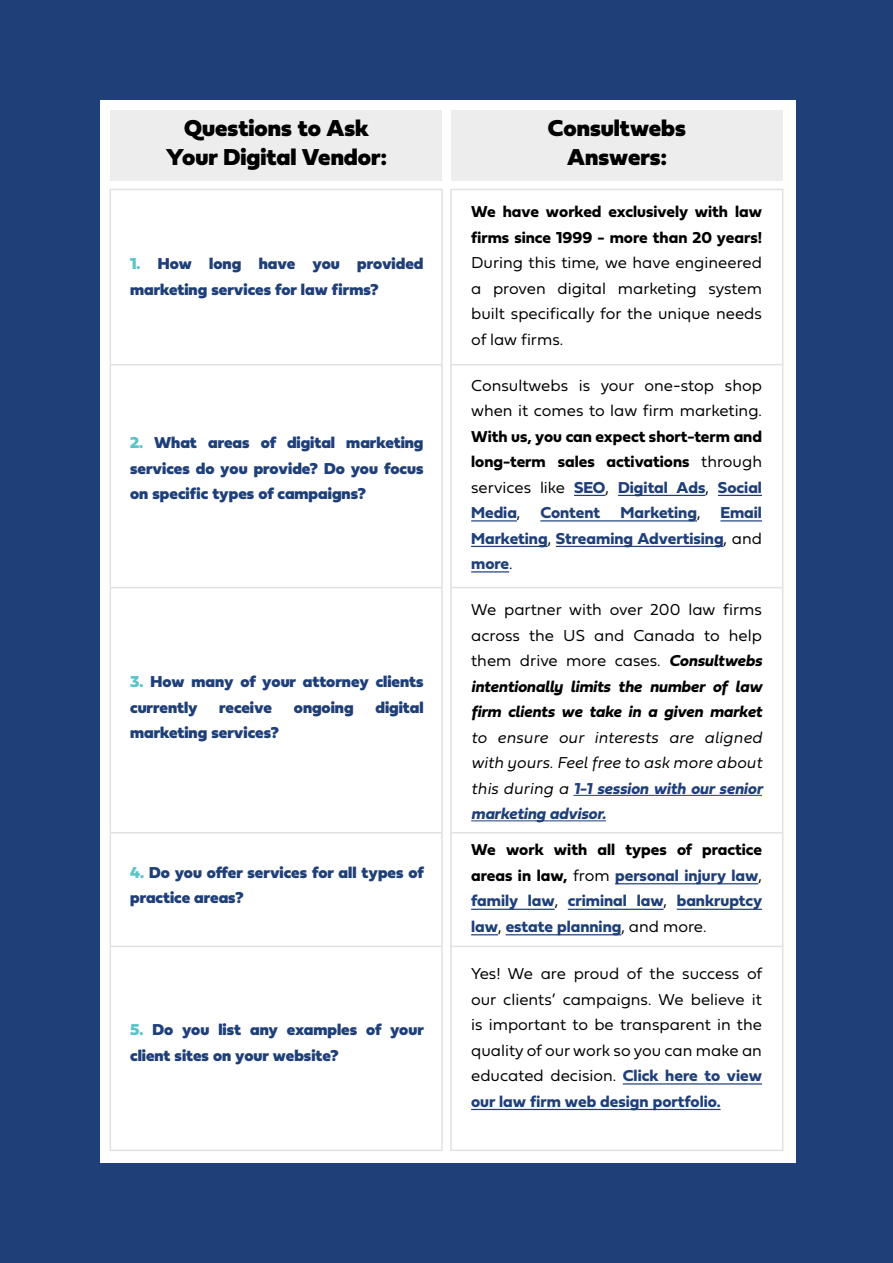
<style>
.page{position:relative;width:893px;height:1263px;background:#1f3f79}
.page>*{position:absolute;margin:0;border:0;box-sizing:border-box;transform-origin:0 0}
.t1{font:24px/28.5px "Fieldwork Geo Black";color:#000;text-align:center}
.t2{font:16.5px/25.5px "Fieldwork Geo Light";color:#000;text-align:justify}
.t3{font:16.5px/25.5px "Fieldwork Geo Black";color:#1f3f79}
.t4{font:16.5px/25.5px "Fieldwork Geo Bold";color:#1f3f79;text-align:justify}
.t5{font:italic 300 16.5px/25.5px "Fieldwork";color:#000;text-align:justify}
.t6{font:italic 700 16.5px/25.5px "Fieldwork";color:#000}
.t7{font:16.5px/25.5px "Fieldwork Geo Bold";color:#000}
.s1{color:#59c4c9}
.s2{color:#000}
.s3{font-family:"Fieldwork Geo Light";color:#000}
.s4{font-family:"Fieldwork";font-weight:700;font-style:italic}
.s5{font-weight:700;color:#1f3f79}
.s6{font-family:"Fieldwork Geo Bold";color:#1f3f79}
</style>
<div class="page">
<div style="left:100px;top:100px;width:696px;height:1062px;background:#fff"></div>
<div style="left:110px;top:110px;width:332px;height:70px;background:#ededee"></div>
<div style="left:451px;top:110px;width:332px;height:70px;background:#ededee"></div>
<div style="left:110px;top:189px;width:333px;height:962px;border:2px solid #e0e1e2"></div>
<div style="left:450px;top:189px;width:333px;height:962px;border:2px solid #e0e1e2"></div>
<hr style="left:574px;top:495px;width:31px;height:1px;background:#1f3f79">
<hr style="left:618px;top:495px;width:87px;height:1px;background:#1f3f79">
<hr style="left:718px;top:495px;width:44px;height:1px;background:#1f3f79">
<hr style="left:471px;top:520px;width:46px;height:1px;background:#1f3f79">
<hr style="left:540px;top:520px;width:157px;height:1px;background:#1f3f79">
<hr style="left:720px;top:520px;width:42px;height:1px;background:#1f3f79">
<hr style="left:471px;top:546px;width:77px;height:1px;background:#1f3f79">
<hr style="left:556px;top:546px;width:168px;height:1px;background:#1f3f79">
<hr style="left:471px;top:571px;width:38px;height:1px;background:#1f3f79">
<hr style="left:573px;top:795px;width:189px;height:1px;background:#1f3f79">
<hr style="left:471px;top:820px;width:135px;height:1px;background:#1f3f79">
<hr style="left:623px;top:1083px;width:139px;height:1px;background:#1f3f79">
<hr style="left:471px;top:1109px;width:250px;height:1px;background:#1f3f79">
<hr style="left:615px;top:883px;width:143px;height:1px;background:#1f3f79">
<hr style="left:471px;top:909px;width:84px;height:1px;background:#1f3f79">
<hr style="left:568px;top:909px;width:96px;height:1px;background:#1f3f79">
<hr style="left:677px;top:909px;width:85px;height:1px;background:#1f3f79">
<svg style="left:471px;top:934px;width:27px;height:1px"></svg>
<hr style="left:506px;top:934px;width:115px;height:1px;background:#1f3f79">
<hr style="left:111px;top:364px;width:331px;height:1px;background:#e0e1e2">
<hr style="left:451px;top:364px;width:331px;height:1px;background:#e0e1e2">
<hr style="left:111px;top:587px;width:331px;height:1px;background:#e0e1e2">
<hr style="left:451px;top:587px;width:331px;height:1px;background:#e0e1e2">
<hr style="left:111px;top:832px;width:331px;height:1px;background:#e0e1e2">
<hr style="left:451px;top:832px;width:331px;height:1px;background:#e0e1e2">
<hr style="left:111px;top:946px;width:331px;height:1px;background:#e0e1e2">
<hr style="left:451px;top:946px;width:331px;height:1px;background:#e0e1e2">
<h1 class="t1" style="left:166px;top:112px;width:222px">Questions to Ask<br>Your Digital Vendor:</h1>
<p class="t3" style="left:130px;top:249px;width:295px"><span class="s1">1.</span> How long have you provided marketing services for law firms?</p>
<p class="t3" style="left:130px;top:429px;width:295px;text-align:justify"><span class="s1">2.</span> What areas of digital marketing services do you provide? Do you focus on specific types of campaigns?</p>
<p class="t3" style="left:130px;top:667px;width:295px"><span class="s1">3.</span> How many of your attorney clients currently</p>
<p class="t3" style="left:219px;top:693px;width:54px">receive</p>
<p class="t3" style="left:294px;top:693px;width:61px">ongoing</p>
<p class="t3" style="left:375px;top:693px;width:50px">digital</p>
<p class="t3" style="left:130px;top:718px;width:150px">marketing services?</p>
<p class="t3" style="left:130px;top:858px;width:295px"><span class="s1">4.</span> Do you offer services for all types of practice areas?</p>
<p class="t3" style="left:130px;top:1015px;width:295px"><span class="s1">5.</span> Do you list any examples of your client sites on your website?</p>
<h1 class="t1" style="left:548px;top:112px;width:140px">Consultwebs<br>Answers:</h1>
<p class="t7" style="left:471px;top:198px;width:292px">We have worked exclusively with law firms since 1999 - more than 20 years!</p>
<p class="t2" style="left:471px;top:249px;width:292px">During this time, we have engineered a proven digital marketing system built specifically for the unique needs of law firms.</p>
<p class="t2" style="left:471px;top:371px;width:292px">Consultwebs is your one-stop shop when it comes to law firm marketing.</p>
<p class="t4" style="left:471px;top:423px;width:292px"><span class="s2">With us, you can expect short-term and long-term sales activations</span> <span class="s3">through services like</span> SEO<span class="s3">,</span> Digital Ads<span class="s3">,</span> Social Media<span class="s3">,</span> Content Marketing<span class="s3">,</span> Email Marketing<span class="s3">,</span> Streaming Advertising<span class="s3">, and </span>more<span class="s3">.</span></p>
<p class="t2" style="left:471px;top:596px;width:292px">We partner with over 200 law firms across the US and Canada to help them drive more cases. <span class="s4">Consultwebs</span></p>
<p class="t6" style="left:471px;top:673px;width:292px">intentionally limits the number of law firm clients we take in a given market</p>
<p class="t5" style="left:471px;top:724px;width:293px">to ensure our interests are aligned with yours. Feel free to ask more about this during a <span class="s5">1-1 session with our senior marketing advisor.</span></p>
<p class="t4" style="left:471px;top:836px;width:293px"><span class="s2">We work with all types of practice areas in law,</span> <span class="s3">from</span> personal injury law<span class="s3">, </span>family law<span class="s3">,</span> criminal law<span class="s3">,</span> bankruptcy law<span class="s3">,</span> estate planning<span class="s3">, and more.</span></p>
<p class="t2" style="left:471px;top:960px;width:293px">Yes! We are proud of the success of our clients’ campaigns. We believe it is important to be transparent in the quality of our work so you can make an educated decision. <span class="s6">Click here to view</span></p>
<p class="t4" style="left:471px;top:1088px;width:251px">our law firm web design portfolio.</p>
</div>
